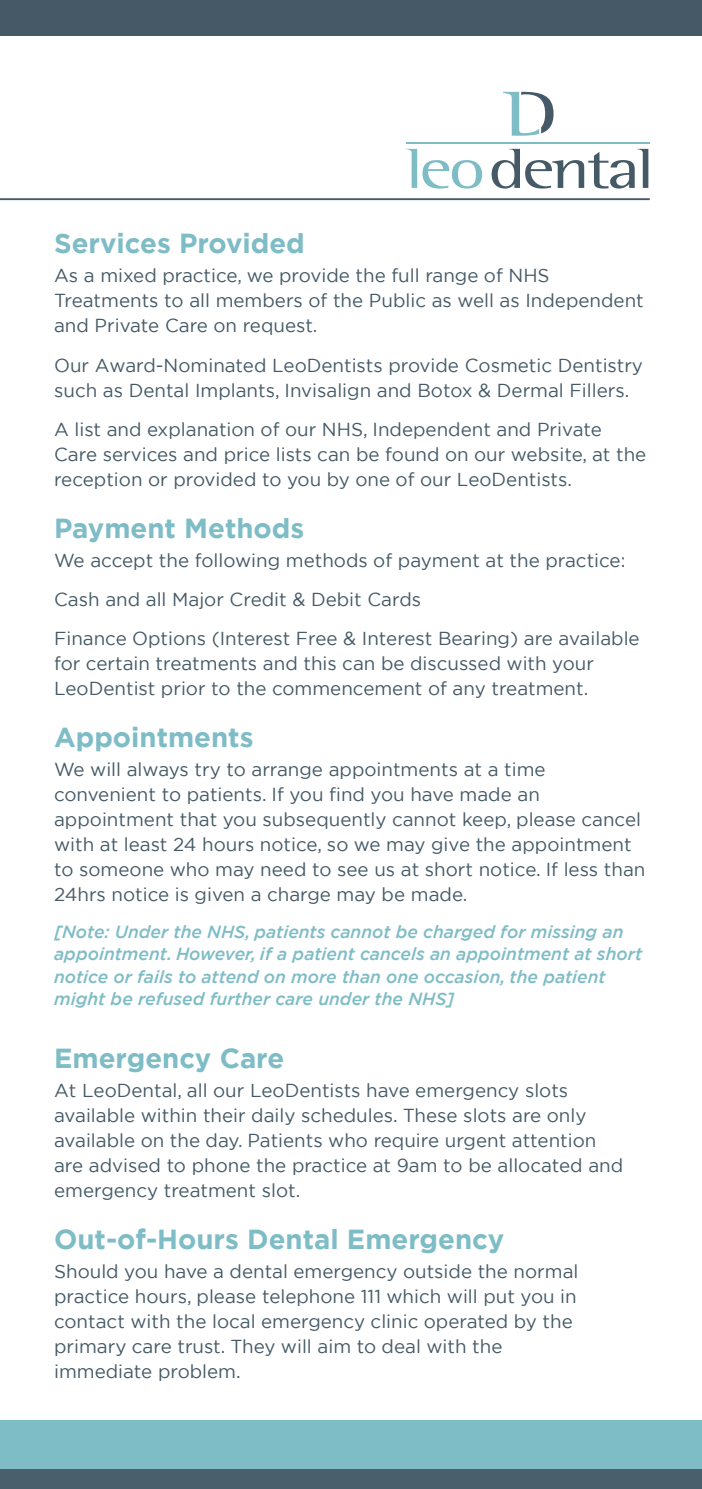
<style>
.page{position:relative;width:702px;height:1489px;background:#fff}
.page>*{position:absolute;margin:0;border:0;box-sizing:border-box;transform-origin:0 0}
.t1{font:700 27.5px "Gotham";color:#7ebcc6}
.t2{font:18.75px/25px "Gotham";color:#455a66}
.t3{font:italic 500 17.5px/22.5px "Gotham";color:#7ebcc6}
</style>
<div class="page">
<div style="left:0;top:1419px;width:702px;height:69px;background:#7ebcc6"></div>
<div style="left:0;top:0;width:702px;height:35px;background:#455a66"></div>
<div style="left:0;top:1468px;width:702px;height:20px;background:#495f6b"></div>
<hr style="left:0;top:198px;width:649px;height:2px;background:#455a66">
<svg style="left:406px;top:149px;width:76px;height:39px"></svg>
<svg style="left:491px;top:149px;width:157px;height:39px"></svg>
<svg style="left:503px;top:92px;width:50px;height:44px"></svg>
<hr style="left:406px;top:143px;width:243px;height:1px;background:#7ebcc6">
<h1 class="t1" style="left:54px;top:225px;width:252px">Services Provided</h1>
<p class="t2" style="left:54px;top:263px;width:591px">As a mixed practice, we provide the full range of NHS<br>Treatments to all members of the Public as well as Independent and Private Care on request.</p>
<p class="t2" style="left:54px;top:352px;width:590px">Our Award-Nominated LeoDentists provide Cosmetic Dentistry such as Dental Implants, Invisalign and Botox &amp; Dermal Fillers.</p>
<p class="t2" style="left:54px;top:416px;width:593px">A list and explanation of our NHS, Independent and Private<br>Care services and price lists can be found on our website, at the reception or provided to you by one of our LeoDentists.</p>
<h1 class="t1" style="left:54px;top:509px;width:252px">Payment Methods</h1>
<p class="t2" style="left:54px;top:540px;width:587px;line-height:39.2px">We accept the following methods of payment at the practice:<br>Cash and all Major Credit &amp; Debit Cards<br>Finance Options (Interest Free &amp; Interest Bearing) are available</p>
<p class="t2" style="left:54px;top:650px;width:541px">for certain treatments and this can be discussed with your<br>LeoDentist prior to the commencement of any treatment.</p>
<h1 class="t1" style="left:54px;top:718px;width:201px">Appointments</h1>
<p class="t2" style="left:54px;top:756px;width:592px">We will always try to arrange appointments at a time convenient to patients. If you find you have made an appointment that you subsequently cannot keep, please cancel with at least 24 hours notice, so we may give the appointment to someone who may need to see us at short notice. If less than 24hrs notice is given a charge may be made.</p>
<p class="t3" style="left:54px;top:920px;width:589px">[Note: Under the NHS, patients cannot be charged for missing an appointment. However, if a patient cancels an appointment at short notice or fails to attend on more than one occasion, the patient might be refused further care under the NHS]</p>
<h1 class="t1" style="left:54px;top:1039px;width:232px">Emergency Care</h1>
<p class="t2" style="left:54px;top:1077px;width:570px">At LeoDental, all our LeoDentists have emergency slots available within their daily schedules. These slots are only available on the day. Patients who require urgent attention are advised to phone the practice at 9am to be allocated and emergency treatment slot.</p>
<h1 class="t1" style="left:54px;top:1220px;width:451px">Out-of-Hours Dental Emergency</h1>
<p class="t2" style="left:54px;top:1258px;width:526px">Should you have a dental emergency outside the normal practice hours, please telephone 111 which will put you in contact with the local emergency clinic operated by the primary care trust. They will aim to deal with the immediate problem.</p>
</div>
